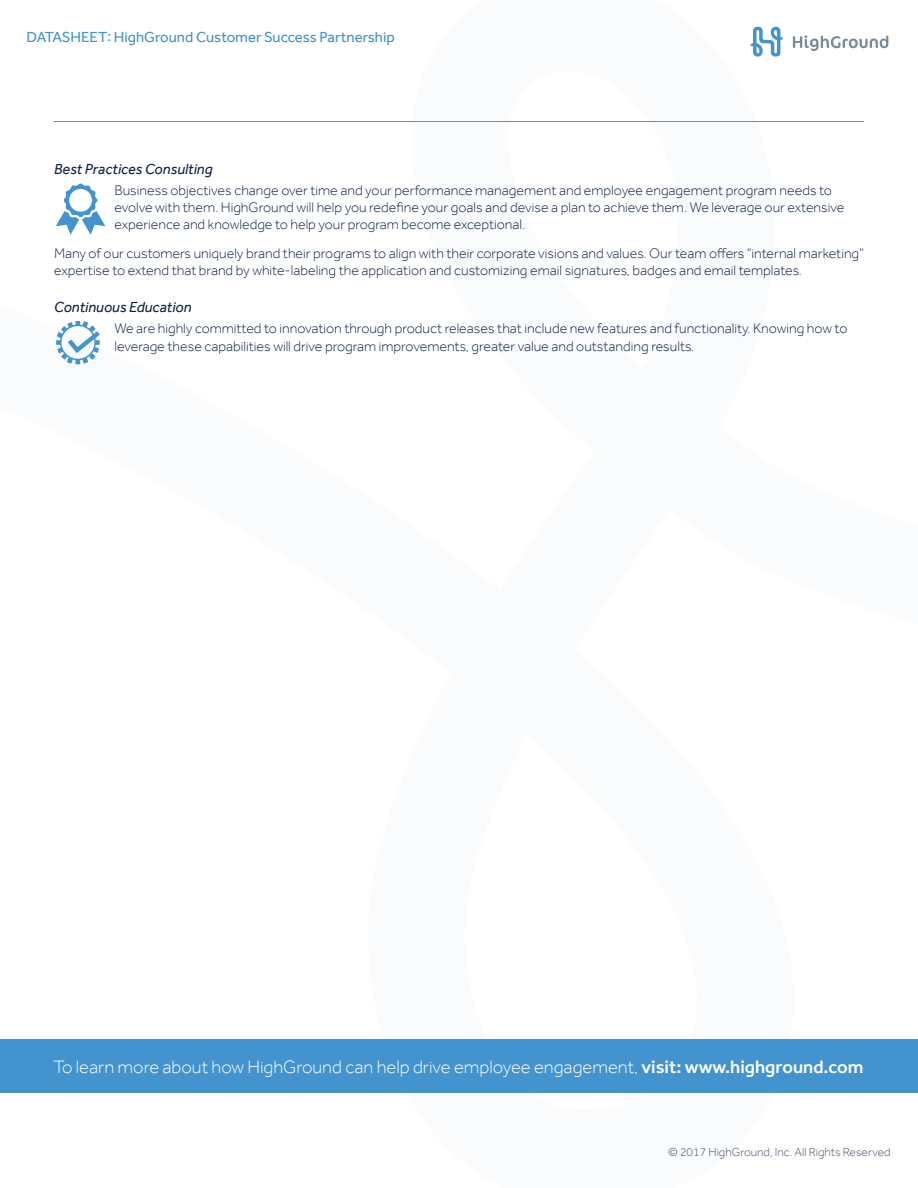
<style>
.page{position:relative;width:918px;height:1188px;background:#fff}
.page>*{position:absolute;margin:0;border:0;box-sizing:border-box;transform-origin:0 0}
.t1{font:300 18.45px "Effra";color:#fff}
.t2{font:15px "Effra";color:#4393cf}
.t3{font:italic 15px "Effra";color:#102348}
.t4{font:300 14.25px/17.2px "Effra";color:#102348}
.t5{font:300 12px "Effra";color:#4b4f6c}
.s1{font-weight:500}
</style>
<div class="page">
<svg style="left:750px;top:27px;width:33px;height:30px"></svg>
<svg style="left:793px;top:35px;width:95px;height:16px"></svg>
<div style="left:0;top:1040px;width:918px;height:54px;background:#4393cf"></div>
<svg style="left:56px;top:184px;width:49px;height:51px"></svg>
<div style="left:69px;top:189px;width:23px;height:23px;background:#fff;border-radius:50%"></div>
<hr style="left:54px;top:121px;width:810px;height:1px;background:#798b98">
<svg style="left:56px;top:321px;width:44px;height:43px"></svg>
<p class="t2" style="left:27px;top:28px;width:370px">DATASHEET: HighGround Customer Success Partnership</p>
<p class="t3" style="left:54px;top:160px;width:160px">Best Practices Consulting</p>
<p class="t4" style="left:114px;top:181px;width:731px">Business objectives change over time and your performance management and employee engagement program needs to evolve with them. HighGround will help you redefine your goals and devise a plan to achieve them. We leverage our extensive experience and knowledge to help your program become exceptional.</p>
<p class="t4" style="left:54px;top:244px;width:811px">Many of our customers uniquely brand their programs to align with their corporate visions and values. Our team offers “internal marketing” expertise to extend that brand by white-labeling the application and customizing email signatures, badges and email templates.</p>
<p class="t3" style="left:54px;top:299px;width:139px">Continuous Education</p>
<p class="t4" style="left:114px;top:320px;width:734px">We are highly committed to innovation through product releases that include new features and functionality. Knowing how to leverage these capabilities will drive program improvements, greater value and outstanding results.</p>
<p class="t1" style="left:53px;top:1055px;width:812px">To learn more about how HighGround can help drive employee engagement, <span class="s1">visit: www.highground.com</span></p>
<p class="t5" style="left:668px;top:1145px;width:224px">© 2017 HighGround, Inc. All Rights Reserved</p>
</div>
